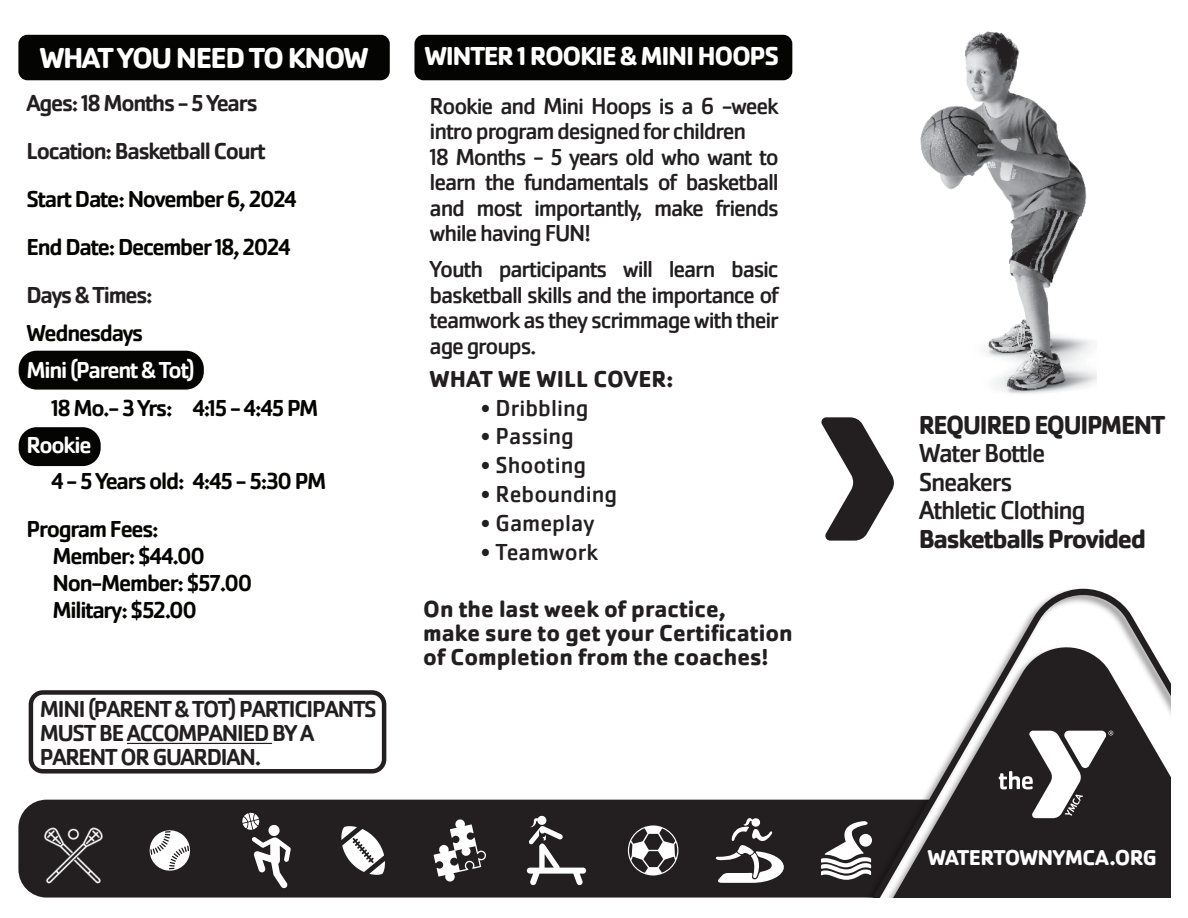
<style>
.page{position:relative;width:1188px;height:918px;background:#fff}
.page>*{position:absolute;margin:0;border:0;box-sizing:border-box;transform-origin:0 0}
.t1{font:700 30px "Cachet Pro";letter-spacing:-.05em;color:#fff}
.t2{font:27px/28.5px "Cachet Pro";letter-spacing:-.05em;color:#231f20}
.t3{font:700 27px "Cachet Pro";letter-spacing:-.05em;color:#fff}
.t4{font:700 27px "Cachet Pro";letter-spacing:-.05em;color:#231f20}
.t5{font:700 27px "Cachet Pro";letter-spacing:-.05em;color:#231f20;scale:.96 1}
.t6{font:24px/25.5px "Cachet Pro";letter-spacing:-.05em;color:#231f20}
.t7{font:500 24px/48px "Cachet Pro";letter-spacing:-.05em;color:#040503}
.t8{font:500 24px/24px "Cachet Pro";letter-spacing:-.05em;color:#231f20}
.t9{font:700 24px/24px "Cachet Pro";color:#231f20}
.t10{font:24px "Cachet Pro";color:#231f20}
.t11{font:500 24px "Cachet Pro";letter-spacing:-.05em;color:#fff}
.t12{font:700 22.2px "Cachet Pro";letter-spacing:-.03em;color:#fff}
</style>
<div class="page">
<div style="left:19px;top:351px;width:185px;height:39px;background:#040503;border-radius:18px"></div>
<div style="left:19px;top:427px;width:82px;height:39px;background:#040503;border-radius:18px"></div>
<img style="left:920px;top:31px;width:176px;height:363px">
<div style="left:18px;top:800px;width:830px;height:98px;background:#231f20"></div>
<svg style="left:848px;top:589px;width:322px;height:309px"></svg>
<svg style="left:999px;top:731px;width:114px;height:87px"></svg>
<svg style="left:821px;top:417px;width:73px;height:124px"></svg>
<div style="left:18px;top:35px;width:372px;height:45px;background:#040503;border-radius:9px"></div>
<div style="left:414px;top:35px;width:378px;height:45px;background:#040503;border-radius:9px"></div>
<svg style="left:628px;top:825px;width:50px;height:50px"></svg>
<svg style="left:434px;top:819px;width:52px;height:63px"></svg>
<svg style="left:341px;top:826px;width:44px;height:49px"></svg>
<svg style="left:147px;top:828px;width:46px;height:45px"></svg>
<img style="left:35px;top:813px;width:76px;height:75px">
<svg style="left:242px;top:813px;width:49px;height:75px"></svg>
<svg style="left:716px;top:818px;width:68px;height:65px"></svg>
<svg style="left:527px;top:816px;width:59px;height:69px"></svg>
<svg style="left:821px;top:821px;width:50px;height:59px"></svg>
<div style="left:29px;top:690px;width:357px;height:84px;border:4px solid #231f20;border-radius:12px"></div>
<hr style="left:127px;top:743px;width:145px;height:1px;background:#231f20">
<p class="t1" style="left:39px;top:39px;width:331px">WHAT YOU NEED TO KNOW</p>
<p class="t3" style="left:424px;top:40px;width:356px">WINTER 1 ROOKIE &amp; MINI HOOPS</p>
<p class="t6" style="left:430px;top:93px;width:351px">Rookie and Mini Hoops is a 6 -week intro program designed for children<br>18 Months - 5 years old who want to learn the fundamentals of basketball and most importantly, make friends while having FUN!</p>
<p class="t6" style="left:430px;top:257px;width:351px;text-align:justify">Youth participants will learn basic basketball skills and the importance of teamwork as they scrimmage with their age groups.</p>
<p class="t9" style="left:430px;top:367px;width:245px">WHAT WE WILL COVER:</p>
<p class="t10" style="left:481px;top:394px;width:109px">• Dribbling</p>
<p class="t10" style="left:481px;top:423px;width:95px">• Passing</p>
<p class="t10" style="left:481px;top:451px;width:107px">• Shooting</p>
<p class="t10" style="left:481px;top:480px;width:138px">• Rebounding</p>
<p class="t10" style="left:481px;top:509px;width:115px">• Gameplay</p>
<p class="t10" style="left:481px;top:538px;width:119px">• Teamwork</p>
<p class="t8" style="left:27px;top:79px;width:241px;line-height:48px">Ages: 18 Months - 5 Years<br>Location: Basketball Court</p>
<p class="t7" style="left:27px;top:175px;width:272px">Start Date: November 6, 2024<br>End Date: December 18, 2024</p>
<p class="t8" style="left:27px;top:283px;width:128px">Days &amp; Times:</p>
<p class="t7" style="left:27px;top:309px;width:118px">Wednesdays</p>
<p class="t11" style="left:27px;top:356px;width:170px">Mini (Parent &amp; Tot)</p>
<p class="t7" style="left:51px;top:384px;width:269px">18 Mo.- 3 Yrs: 4:15 - 4:45 PM</p>
<p class="t11" style="left:27px;top:431px;width:67px">Rookie</p>
<p class="t7" style="left:27px;top:457px;width:301px;text-indent:25px">4 - 5 Years old: 4:45 - 5:30 PM<br>Program Fees:</p>
<p class="t7" style="left:52px;top:543px;width:201px;line-height:27px">Member: $44.00<br>Non-Member: $57.00<br>Military: $52.00</p>
<p class="t9" style="left:423px;top:597px;width:371px">On the last week of practice,<br>make sure to get your Certification of Completion from the coaches!</p>
<p class="t8" style="left:40px;top:697px;width:338px">MINI (PARENT &amp; TOT) PARTICIPANTS<br>MUST BE ACCOMPANIED BY A<br>PARENT OR GUARDIAN.</p>
<p class="t5" style="left:919px;top:408px;width:258px">REQUIRED EQUIPMENT</p>
<p class="t2" style="left:919px;top:439px;width:169px">Water Bottle<br>Sneakers<br>Athletic Clothing</p>
<p class="t4" style="left:919px;top:522px;width:229px">Basketballs Provided</p>
<p class="t12" style="left:927px;top:844px;width:231px">WATERTOWNYMCA.ORG</p>
</div>
